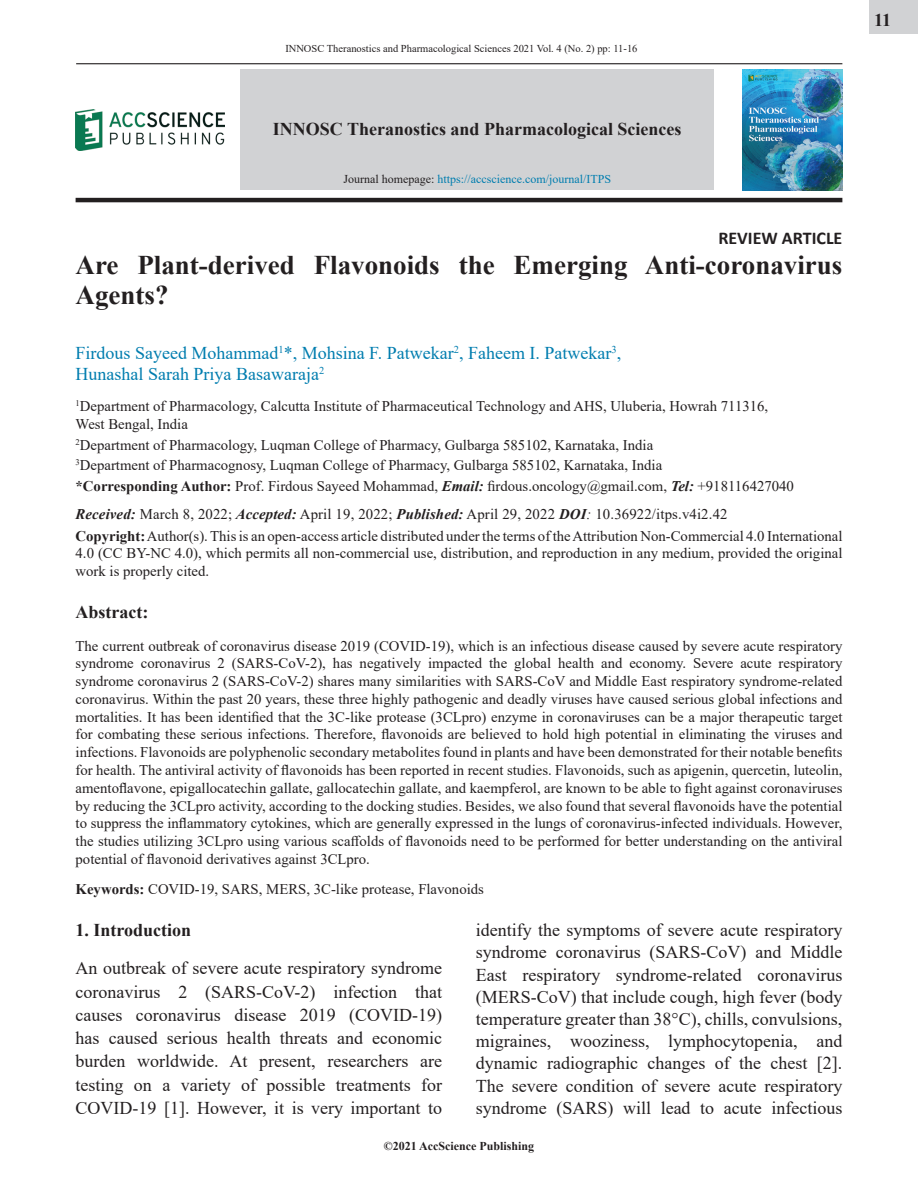
<style>
.page{position:relative;width:918px;height:1188px;background:#fff}
.page>*{position:absolute;margin:0;border:0;box-sizing:border-box;transform-origin:0 0}
.AT{font:700 27px/30px "Times New Roman";color:#231f20}
.TXFL{font:18px/22.2px "Times New Roman";color:#231f20;text-align:justify}
.AU{font:18px/21px "Times New Roman";color:#007daf}
.Jun_NAME{font:700 18px "Times New Roman";color:#231f20}
.AH{font:700 18px "Calibri";color:#231f20}
.H2_Bleow_Space{font:700 18px "Times New Roman";color:#231f20}
.ABS{font:14.7px/17.7px "Times New Roman";color:#231f20;text-align:justify}
.AFF{font:14.7px/17.7px "Times New Roman";color:#231f20}
.CR_Right{font:14.7px/17.7px "Times New Roman";color:#231f20;text-align:justify}
.ADD{font:14.7px "Times New Roman";color:#231f20}
.HIS{font:14.7px "Times New Roman";letter-spacing:.01em;color:#231f20}
.KWD{font:14.7px "Times New Roman";color:#231f20}
.WEB_1{font:12px "Times New Roman";color:#007daf}
.t1{font:700 12px "Times New Roman";color:#231f20}
.J_Name{font:10.5px "Times New Roman";color:#231f20}
.s1{color:#231f20}
.s2{font-weight:700}
.s3{font-weight:700;font-style:italic}
.s4{font-style:italic}
</style>
<div class="page">
<div style="left:870px;top:0;width:48px;height:33px;background:#d1d2d4"></div>
<hr style="left:76px;top:198px;width:766px;height:4px;background:#231f20">
<hr style="left:76px;top:63px;width:766px;height:1px;background:#231f20">
<div style="left:241px;top:69px;width:473px;height:121px;background:#d1d2d4"></div>
<img style="left:743px;top:69px;width:99px;height:121px">
<img style="left:76px;top:110px;width:149px;height:40px">
<p class="J_Name" style="left:285px;top:41px;width:354px">INNOSC Theranostics and Pharmacological Sciences 2021 Vol. 4 (No. 2) pp: 11-16</p>
<p class="Jun_NAME" style="left:273px;top:116px;width:410px">INNOSC Theranostics and Pharmacological Sciences</p>
<p class="WEB_1" style="left:343px;top:171px;width:269px"><span class="s1">Journal homepage:</span> https://accscience.com/journal/ITPS</p>
<p class="AH" style="left:718px;top:225px;width:126px">REVIEW ARTICLE</p>
<p class="AT" style="left:76px;top:249px;width:768px">Are Plant-derived Flavonoids the Emerging Anti-coronavirus<br>Agents?</p>
<p class="AU" style="left:76px;top:342px;width:547px">Firdous Sayeed Mohammad<sup>1</sup>*, Mohsina F. Patwekar<sup>2</sup>, Faheem I. Patwekar<sup>3</sup>,<br>Hunashal Sarah Priya Basawaraja<sup>2</sup></p>
<p class="AFF" style="left:76px;top:397px;width:694px"><sup>1</sup>Department of Pharmacology, Calcutta Institute of Pharmaceutical Technology and AHS, Uluberia, Howrah 711316,<br>West Bengal, India</p>
<p class="AFF" style="left:76px;top:435px;width:579px"><sup>2</sup>Department of Pharmacology, Luqman College of Pharmacy, Gulbarga 585102, Karnataka, India</p>
<p class="AFF" style="left:76px;top:456px;width:588px"><sup>3</sup>Department of Pharmacognosy, Luqman College of Pharmacy, Gulbarga 585102, Karnataka, India</p>
<p class="ADD" style="left:76px;top:476px;width:720px"><span class="s2">*Corresponding Author:</span> Prof. Firdous Sayeed Mohammad, <span class="s3">Email:</span> firdous.oncology@gmail.com, <span class="s3">Tel:</span> +918116427040</p>
<p class="HIS" style="left:76px;top:503px;width:653px"><span class="s3">Received:</span> March 8, 2022; <span class="s3">Accepted:</span> April 19, 2022; <span class="s3">Published:</span> April 29, 2022 <span class="s3">DOI</span><span class="s4">:</span> 10.36922/itps.v4i2.42</p>
<p class="CR_Right" style="left:76px;top:526px;width:768px"><span class="s2">Copyright:</span> Author(s). This is an open-access article distributed under the terms of the Attribution Non-Commercial 4.0 International 4.0 (CC BY-NC 4.0), which permits all non-commercial use, distribution, and reproduction in any medium, provided the original work is properly cited.</p>
<p class="H2_Bleow_Space" style="left:76px;top:599px;width:74px">Abstract:</p>
<p class="ABS" style="left:76px;top:636px;width:768px">The current outbreak of coronavirus disease 2019 (COVID-19), which is an infectious disease caused by severe acute respiratory syndrome coronavirus 2 (SARS-CoV-2), has negatively impacted the global health and economy. Severe acute respiratory syndrome coronavirus 2 (SARS-CoV-2) shares many similarities with SARS-CoV and Middle East respiratory syndrome-related coronavirus. Within the past 20 years, these three highly pathogenic and deadly viruses have caused serious global infections and mortalities. It has been identified that the 3C-like protease (3CLpro) enzyme in coronaviruses can be a major therapeutic target for combating these serious infections. Therefore, flavonoids are believed to hold high potential in eliminating the viruses and infections. Flavonoids are polyphenolic secondary metabolites found in plants and have been demonstrated for their notable benefits for health. The antiviral activity of flavonoids has been reported in recent studies. Flavonoids, such as apigenin, quercetin, luteolin, amentoflavone, epigallocatechin gallate, gallocatechin gallate, and kaempferol, are known to be able to fight against coronaviruses by reducing the 3CLpro activity, according to the docking studies. Besides, we also found that several flavonoids have the potential to suppress the inflammatory cytokines, which are generally expressed in the lungs of coronavirus-infected individuals. However, the studies utilizing 3CLpro using various scaffolds of flavonoids need to be performed for better understanding on the antiviral potential of flavonoid derivatives against 3CLpro.</p>
<p class="KWD" style="left:76px;top:879px;width:410px"><span class="s2">Keywords:</span> COVID‐19, SARS, MERS, 3C-like protease, Flavonoids</p>
<h1 class="Jun_NAME" style="left:76px;top:917px;width:117px">1. Introduction</h1>
<p class="TXFL" style="left:76px;top:956px;width:368px;line-height:23.2px">An outbreak of severe acute respiratory syndrome coronavirus 2 (SARS-CoV-2) infection that causes coronavirus disease 2019 (COVID-19) has caused serious health threats and economic burden worldwide. At present, researchers are testing on a variety of possible treatments for COVID-19 [1]. However, it is very important to</p>
<p class="TXFL" style="left:476px;top:919px;width:368px">identify the symptoms of severe acute respiratory syndrome coronavirus (SARS-CoV) and Middle East respiratory syndrome-related coronavirus (MERS-CoV) that include cough, high fever (body temperature greater than 38°C), chills, convulsions, migraines, wooziness, lymphocytopenia, and dynamic radiographic changes of the chest [2].<br>The severe condition of severe acute respiratory syndrome (SARS) will lead to acute infectious</p>
<p class="t1" style="left:384px;top:1137px;width:152px">©2021 AccScience Publishing</p>
<p class="Jun_NAME" style="left:874px;top:7px;width:19px">11</p>
</div>
